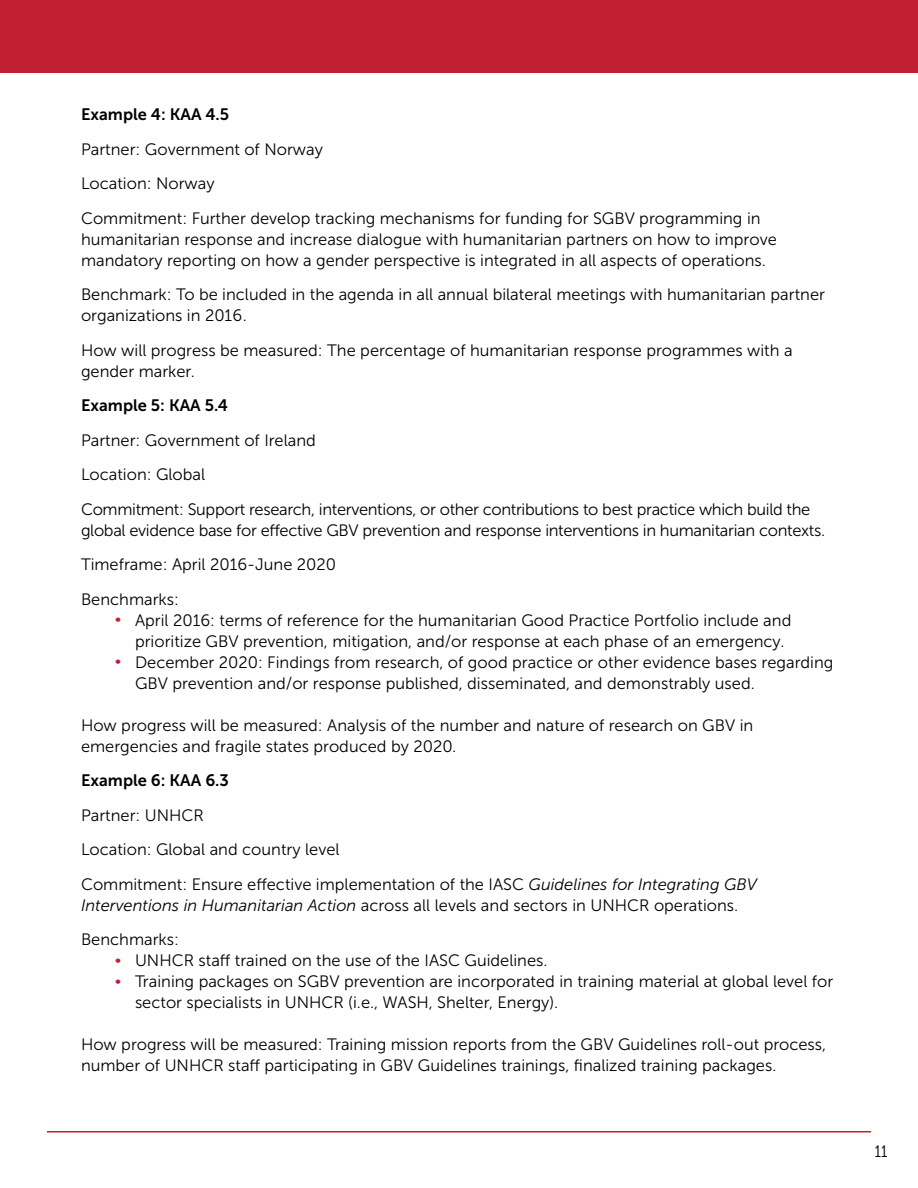
<style>
.page{position:relative;width:918px;height:1188px;background:#fff}
.page>*{position:absolute;margin:0;border:0;box-sizing:border-box;transform-origin:0 0}
.t1{font:16.5px/21px "Museo Sans 300";color:#000}
.t2{font:16.5px/21px "Museo Sans 300";letter-spacing:-.02em;color:#000}
.t3{font:16.5px "Museo Sans 700";color:#000}
.t4{font:16.5px "Museo Sans Cond 300";color:#000}
.s1{font-size:14.85px;color:#c12032}
.s2{font-style:italic}
</style>
<div class="page">
<hr style="left:47px;top:1131px;width:824px;height:1px;background:#c12032">
<div style="left:0;top:0;width:918px;height:73px;background:#c12032"></div>
<p class="t3" style="left:81px;top:105px;width:150px">Example 4: KAA 4.5</p>
<p class="t1" style="left:81px;top:139px;width:243px">Partner: Government of Norway</p>
<p class="t1" style="left:81px;top:173px;width:135px">Location: Norway</p>
<p class="t1" style="left:81px;top:208px;width:697px">Commitment: Further develop tracking mechanisms for funding for SGBV programming in humanitarian response and increase dialogue with humanitarian partners on how to improve mandatory reporting on how a gender perspective is integrated in all aspects of operations.</p>
<p class="t1" style="left:81px;top:284px;width:745px">Benchmark: To be included in the agenda in all annual bilateral meetings with humanitarian partner organizations in 2016.</p>
<p class="t1" style="left:81px;top:340px;width:713px">How will progress be measured: The percentage of humanitarian response programmes with a gender marker.</p>
<p class="t3" style="left:81px;top:396px;width:149px">Example 5: KAA 5.4</p>
<p class="t1" style="left:81px;top:430px;width:236px">Partner: Government of Ireland</p>
<p class="t1" style="left:81px;top:464px;width:126px">Location: Global</p>
<p class="t2" style="left:81px;top:499px;width:746px">Commitment: Support research, interventions, or other contributions to best practice which build the global evidence base for effective GBV prevention and response interventions in humanitarian contexts.</p>
<p class="t1" style="left:81px;top:554px;width:257px">Timeframe: April 2016-June 2020</p>
<p class="t1" style="left:81px;top:589px;width:100px">Benchmarks:</p>
<p class="t1" style="left:135px;top:610px;width:658px;text-indent:-20px"><span class="s1">•</span> April 2016: terms of reference for the humanitarian Good Practice Portfolio include and prioritize GBV prevention, mitigation, and/or response at each phase of an emergency.</p>
<p class="t1" style="left:135px;top:652px;width:700px;text-indent:-20px"><span class="s1">•</span> December 2020: Findings from research, of good practice or other evidence bases regarding<br>GBV prevention and/or response published, disseminated, and demonstrably used.</p>
<p class="t1" style="left:81px;top:715px;width:674px">How progress will be measured: Analysis of the number and nature of research on GBV in emergencies and fragile states produced by 2020.</p>
<p class="t3" style="left:81px;top:771px;width:150px">Example 6: KAA 6.3</p>
<p class="t1" style="left:81px;top:805px;width:125px">Partner: UNHCR</p>
<p class="t1" style="left:81px;top:839px;width:260px">Location: Global and country level</p>
<p class="t1" style="left:81px;top:874px;width:678px">Commitment: Ensure effective implementation of the IASC <span class="s2">Guidelines for Integrating GBV<br>Interventions in Humanitarian Action</span> across all levels and sectors in UNHCR operations.</p>
<p class="t1" style="left:81px;top:929px;width:100px">Benchmarks:</p>
<p class="t1" style="left:115px;top:950px;width:434px"><span class="s1">•</span> UNHCR staff trained on the use of the IASC Guidelines.</p>
<p class="t1" style="left:135px;top:971px;width:700px;text-indent:-20px"><span class="s1">•</span> Training packages on SGBV prevention are incorporated in training material at global level for sector specialists in UNHCR (i.e., WASH, Shelter, Energy).</p>
<p class="t1" style="left:81px;top:1034px;width:747px">How progress will be measured: Training mission reports from the GBV Guidelines roll-out process, number of UNHCR staff participating in GBV Guidelines trainings, finalized training packages.</p>
<p class="t4" style="left:875px;top:1143px;width:14px">11</p>
</div>
